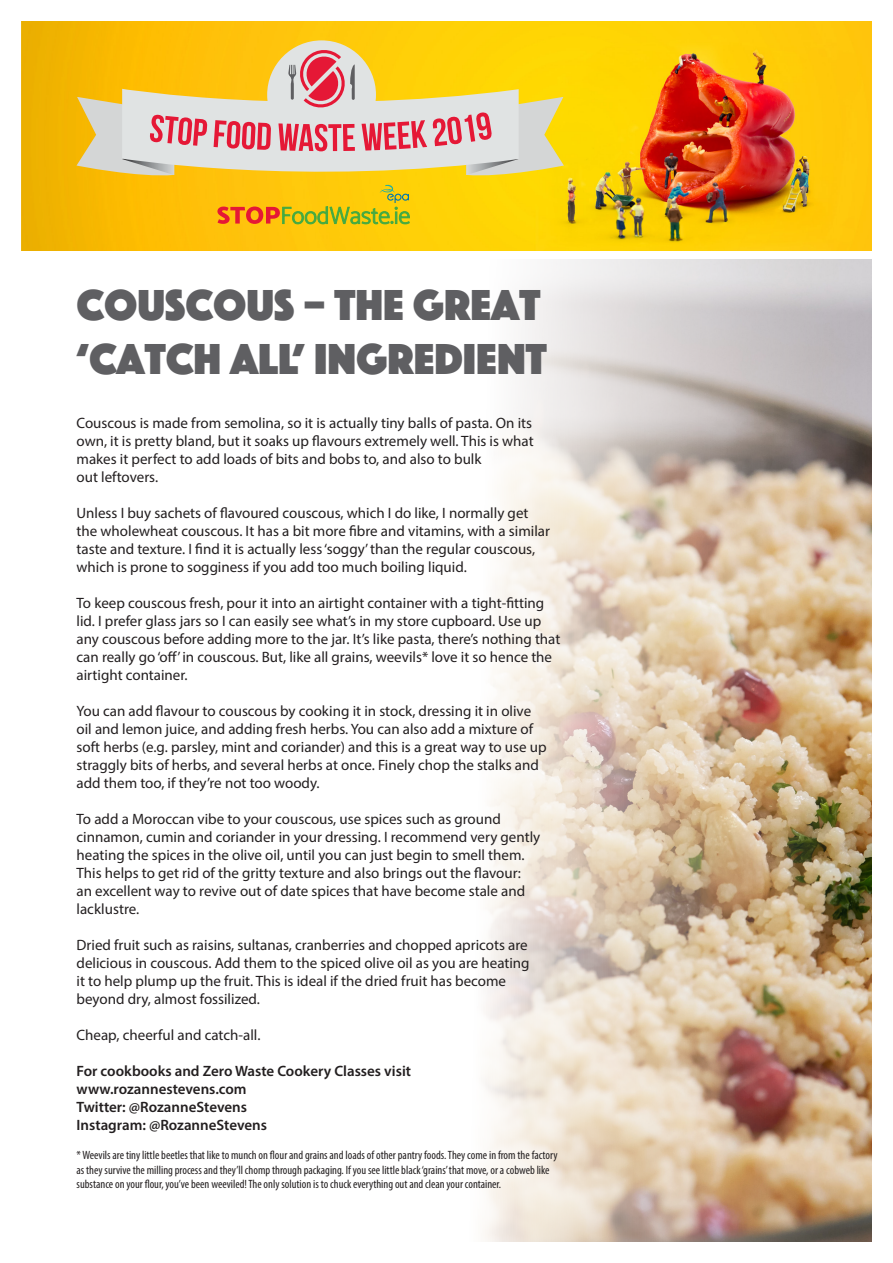
<style>
.page{position:relative;width:893px;height:1263px;background:#fff}
.page>*{position:absolute;margin:0;border:0;box-sizing:border-box;transform-origin:0 0}
.t1{font:45px/54px "Phosphate Solid";color:#5f5f62}
.t2{font:15px/18px "Myriad Pro";color:#231f20}
.t3{font:600 15px "Myriad Pro";color:#231f20}
.t4{font:condensed 12px/14.4px "Myriad Pro";color:#231f20}
</style>
<div class="page">
<img style="left:21px;top:21px;width:851px;height:229px">
<div style="left:267px;top:40px;width:109px;height:109px;background:#e0e3e3;border-radius:50%"></div>
<svg style="left:77px;top:48px;width:487px;height:176px;background:#ecc35d"></svg>
<img style="left:485px;top:259px;width:387px;height:983px">
<p class="t1" style="left:77px;top:276px;width:472px">COUSCOUS – THE GREAT ‘CATCH ALL’ INGREDIENT</p>
<p class="t2" style="left:77px;top:414px;width:459px">Couscous is made from semolina, so it is actually tiny balls of pasta. On its own, it is pretty bland, but it soaks up flavours extremely well. This is what makes it perfect to add loads of bits and bobs to, and also to bulk<br>out leftovers.</p>
<p class="t2" style="left:77px;top:504px;width:475px">Unless I buy sachets of flavoured couscous, which I do like, I normally get the wholewheat couscous. It has a bit more fibre and vitamins, with a similar taste and texture. I find it is actually less ‘soggy’ than the regular couscous, which is prone to sogginess if you add too much boiling liquid.</p>
<p class="t2" style="left:77px;top:594px;width:485px">To keep couscous fresh, pour it into an airtight container with a tight-fitting lid. I prefer glass jars so I can easily see what’s in my store cupboard. Use up any couscous before adding more to the jar. It’s like pasta, there’s nothing that can really go ‘off’ in couscous. But, like all grains, weevils* love it so hence the airtight container.</p>
<p class="t2" style="left:77px;top:702px;width:472px">You can add flavour to couscous by cooking it in stock, dressing it in olive oil and lemon juice, and adding fresh herbs. You can also add a mixture of soft herbs (e.g. parsley, mint and coriander) and this is a great way to use up straggly bits of herbs, and several herbs at once. Finely chop the stalks and add them too, if they’re not too woody.</p>
<p class="t2" style="left:77px;top:810px;width:465px">To add a Moroccan vibe to your couscous, use spices such as ground cinnamon, cumin and coriander in your dressing. I recommend very gently heating the spices in the olive oil, until you can just begin to smell them.<br>This helps to get rid of the gritty texture and also brings out the flavour:<br>an excellent way to revive out of date spices that have become stale and lacklustre.</p>
<p class="t2" style="left:77px;top:936px;width:455px">Dried fruit such as raisins, sultanas, cranberries and chopped apricots are delicious in couscous. Add them to the spiced olive oil as you are heating it to help plump up the fruit. This is ideal if the dried fruit has become beyond dry, almost fossilized.</p>
<p class="t2" style="left:77px;top:1026px;width:185px">Cheap, cheerful and catch-all.</p>
<p class="t3" style="left:77px;top:1062px;width:336px">For cookbooks and Zero Waste Cookery Classes visit</p>
<p class="t3" style="left:77px;top:1080px;width:172px">www.rozannestevens.com</p>
<p class="t3" style="left:77px;top:1098px;width:172px">Twitter: @RozanneStevens</p>
<p class="t3" style="left:77px;top:1116px;width:192px">Instagram: @RozanneStevens</p>
<p class="t4" style="left:77px;top:1148px;width:483px">* Weevils are tiny little beetles that like to munch on flour and grains and loads of other pantry foods. They come in from the factory as they survive the milling process and they’ll chomp through packaging. If you see little black ‘grains’ that move, or a cobweb like substance on your flour, you’ve been weeviled! The only solution is to chuck everything out and clean your container.</p>
</div>
